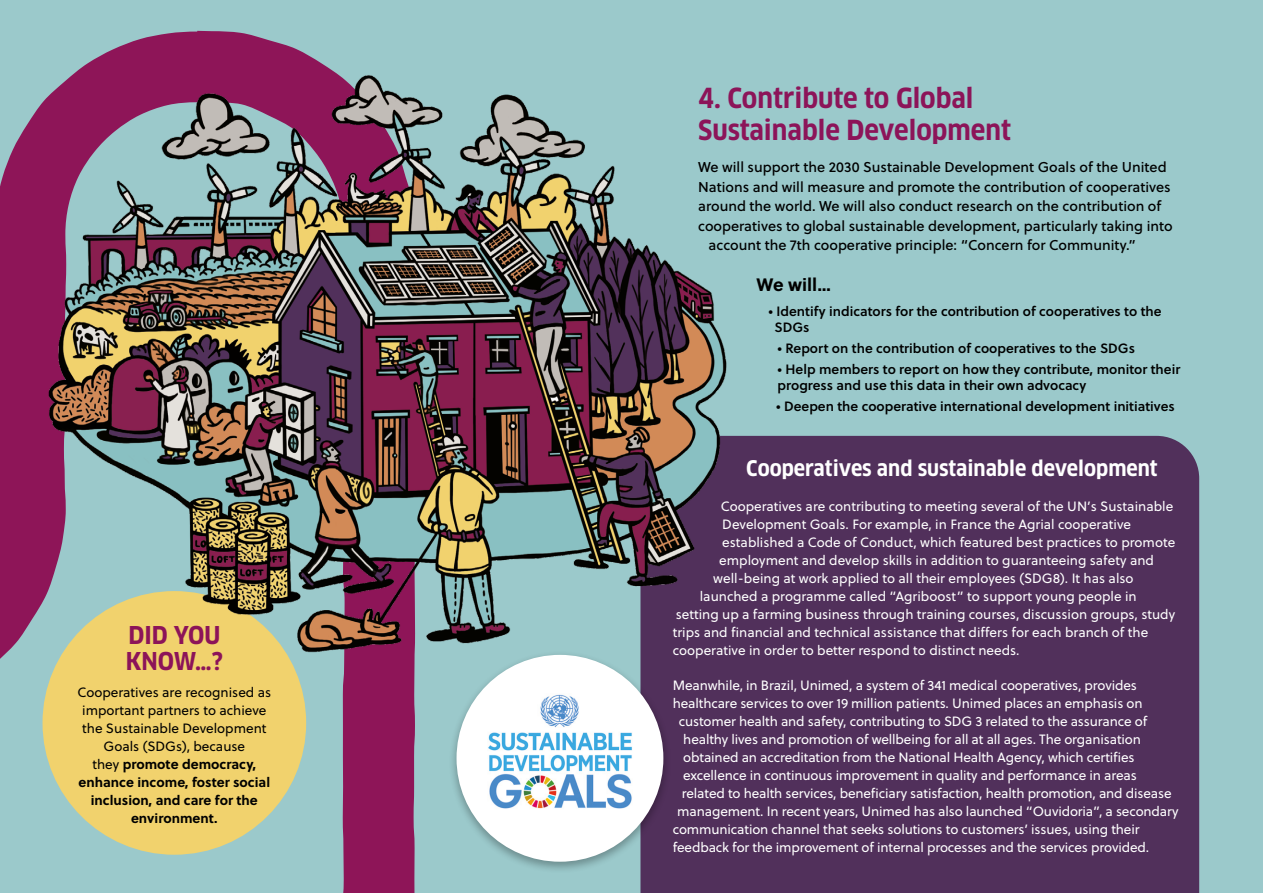
<style>
.page{position:relative;width:1263px;height:893px;background:#9bc9cb}
.page>*{position:absolute;margin:0;border:0;box-sizing:border-box;transform-origin:0 0}
.t1{font:700 condensed 27px/31.5px "Clan Pro";color:#8c1459}
.t2{font:700 condensed 24px/26.2px "Clan Pro";color:#8c1459}
.t3{font:700 condensed 21px "Clan Pro";color:#fff}
.t4{font:700 18px "Soleil";color:#000}
.t5{font:14.25px "Soleil Bk";color:#000}
.t6{font:13.5px "Soleil";letter-spacing:-.01em;color:#fff}
.t7{font:13.5px/16.5px "Soleil Sb";color:#000}
.t8{font:13.5px/18px "Soleil";color:#000;text-align:center}
.s1{font-weight:700}
</style>
<div class="page">
<svg style="left:42px;top:731px;width:373px;height:162px"></svg>
<div style="left:640px;top:436px;width:559px;height:457px;background:#51305b"></div>
<div style="left:43px;top:591px;width:263px;height:264px;background:#f1d26d;border-radius:50%"></div>
<div style="left:448px;top:650px;width:223px;height:223px;background:#000;opacity:.3"></div>
<div style="left:456px;top:655px;width:207px;height:207px;background:#fff;border-radius:50%"></div>
<img style="left:488px;top:732px;width:144px;height:77px">
<img style="left:0;top:30px;width:741px;height:701px">
<p class="t2" style="left:126px;top:622px;width:99px">DID YOU<br>KNOW…?</p>
<p class="t8" style="left:77px;top:682px;width:195px">Cooperatives are recognised as important partners to achieve the Sustainable Development<br>Goals (SDGs), because<br>they <span class="s1">promote democracy, enhance income, foster social inclusion, and care for the environment.</span></p>
<p class="t1" style="left:698px;top:83px;width:314px">4. Contribute to Global<br>Sustainable Development</p>
<p class="t5" style="left:698px;top:156px;width:470px">We will support the 2030 Sustainable Development Goals of the United</p>
<p class="t5" style="left:698px;top:176px;width:474px">Nations and will measure and promote the contribution of cooperatives</p>
<p class="t5" style="left:698px;top:195px;width:465px">around the world. We will also conduct research on the contribution of</p>
<p class="t5" style="left:698px;top:215px;width:476px">cooperatives to global sustainable development, particularly taking into</p>
<p class="t5" style="left:709px;top:234px;width:429px">account the 7th cooperative principle: “Concern for Community.”</p>
<p class="t4" style="left:757px;top:271px;width:76px">We will…</p>
<p class="t7" style="left:775px;top:302px;width:388px;text-indent:-6px">• Identify indicators for the contribution of cooperatives to the<br>SDGs</p>
<p class="t7" style="left:778px;top:340px;width:359px">• Report on the contribution of cooperatives to the SDGs</p>
<p class="t7" style="left:778px;top:360px;width:404px">• Help members to report on how they contribute, monitor their progress and use this data in their own advocacy</p>
<p class="t7" style="left:776px;top:398px;width:400px">• Deepen the cooperative international development initiatives</p>
<p class="t3" style="left:746px;top:456px;width:413px">Cooperatives and sustainable development</p>
<p class="t6" style="left:721px;top:496px;width:454px">Cooperatives are contributing to meeting several of the UN’s Sustainable</p>
<p class="t6" style="left:722px;top:514px;width:410px">Development Goals. For example, in France the Agrial cooperative</p>
<p class="t6" style="left:722px;top:532px;width:454px">established a Code of Conduct, which featured best practices to promote</p>
<p class="t6" style="left:719px;top:550px;width:436px">employment and develop skills in addition to guaranteeing safety and</p>
<p class="t6" style="left:713px;top:568px;width:422px">well-being at work applied to all their employees (SDG8). It has also</p>
<p class="t6" style="left:700px;top:586px;width:438px">launched a programme called “Agriboost” to support young people in</p>
<p class="t6" style="left:676px;top:604px;width:501px">setting up a farming business through training courses, discussion groups, study</p>
<p class="t6" style="left:673px;top:622px;width:477px">trips and financial and technical assistance that differs for each branch of the</p>
<p class="t6" style="left:673px;top:640px;width:348px">cooperative in order to better respond to distinct needs.</p>
<p class="t6" style="left:673px;top:675px;width:466px">Meanwhile, in Brazil, Unimed, a system of 341 medical cooperatives, provides</p>
<p class="t6" style="left:673px;top:693px;width:471px">healthcare services to over 19 million patients. Unimed places an emphasis on</p>
<p class="t6" style="left:679px;top:711px;width:470px">customer health and safety, contributing to SDG 3 related to the assurance of</p>
<p class="t6" style="left:683px;top:729px;width:459px">healthy lives and promotion of wellbeing for all at all ages. The organisation</p>
<p class="t6" style="left:683px;top:747px;width:453px">obtained an accreditation from the National Health Agency, which certifies</p>
<p class="t6" style="left:683px;top:765px;width:455px">excellence in continuous improvement in quality and performance in areas</p>
<p class="t6" style="left:682px;top:783px;width:491px">related to health services, beneficiary satisfaction, health promotion, and disease</p>
<p class="t6" style="left:677px;top:801px;width:503px">management. In recent years, Unimed has also launched “Ouvidoria”, a secondary</p>
<p class="t6" style="left:673px;top:819px;width:468px">communication channel that seeks solutions to customers’ issues, using their</p>
<p class="t6" style="left:673px;top:837px;width:478px">feedback for the improvement of internal processes and the services provided.</p>
</div>
